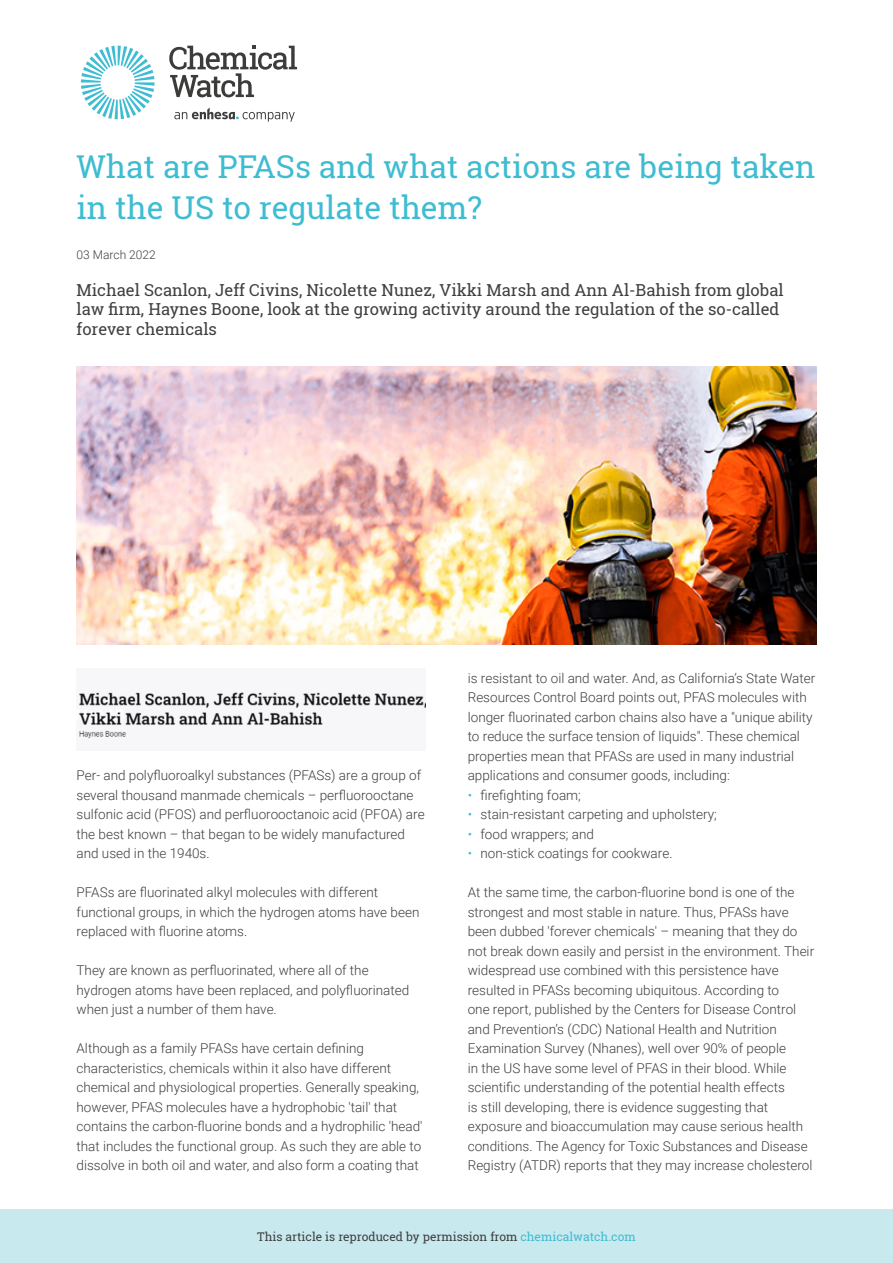
<style>
.page{position:relative;width:893px;height:1263px;background:#fff}
.page>*{position:absolute;margin:0;border:0;box-sizing:border-box;transform-origin:0 0}
.t1{font:31.5px/40.5px "Roboto Slab";color:#3ebcd2}
.Intro{font:16.5px/19.5px "Roboto Slab";color:#3e3e3f}
.t2{font:300 13.5px/19.5px "Roboto";color:#3e3e3f}
.t3{font:12px "Roboto Slab";color:#3e3e3f}
.Box{font:300 12px "Roboto";color:#3e3e3f}
.s1{color:#3ebcd2}
</style>
<div class="page">
<div style="left:0;top:1209px;width:893px;height:54px;background:#c8e9ee"></div>
<img style="left:77px;top:366px;width:739px;height:278px">
<svg style="left:81px;top:46px;width:74px;height:73px"></svg>
<svg style="left:169px;top:46px;width:128px;height:51px"></svg>
<svg style="left:174px;top:108px;width:121px;height:14px"></svg>
<img style="left:78px;top:692px;width:347px;height:47px">
<p class="t1" style="left:77px;top:146px;width:740px">What are PFASs and what actions are being taken in the US to regulate them?</p>
<p class="Box" style="left:77px;top:247px;width:81px">03 March 2022</p>
<p class="Intro" style="left:77px;top:280px;width:709px">Michael Scanlon, Jeff Civins, Nicolette Nunez, Vikki Marsh and Ann Al-Bahish from global law firm, Haynes Boone, look at the growing activity around the regulation of the so-called forever chemicals</p>
<p class="t2" style="left:77px;top:765px;width:350px">Per- and polyfluoroalkyl substances (PFASs) are a group of several thousand manmade chemicals – perfluorooctane sulfonic acid (PFOS) and perfluorooctanoic acid (PFOA) are the best known – that began to be widely manufactured and used in the 1940s.</p>
<p class="t2" style="left:77px;top:882px;width:344px">PFASs are fluorinated alkyl molecules with different functional groups, in which the hydrogen atoms have been replaced with fluorine atoms.</p>
<p class="t2" style="left:77px;top:960px;width:334px">They are known as perfluorinated, where all of the hydrogen atoms have been replaced, and polyfluorinated when just a number of them have.</p>
<p class="t2" style="left:77px;top:1038px;width:347px">Although as a family PFASs have certain defining characteristics, chemicals within it also have different chemical and physiological properties. Generally speaking, however, PFAS molecules have a hydrophobic 'tail' that contains the carbon-fluorine bonds and a hydrophilic 'head' that includes the functional group. As such they are able to dissolve in both oil and water, and also form a coating that</p>
<p class="t2" style="left:468px;top:667px;width:349px">is resistant to oil and water. And, as California’s State Water Resources Control Board points out, PFAS molecules with longer fluorinated carbon chains also have a "unique ability to reduce the surface tension of liquids". These chemical properties mean that PFASs are used in many industrial applications and consumer goods, including:</p>
<p class="t2" style="left:468px;top:784px;width:115px"><span class="s1">•</span> firefighting foam;</p>
<p class="t2" style="left:468px;top:804px;width:251px"><span class="s1">•</span> stain-resistant carpeting and upholstery;</p>
<p class="t2" style="left:468px;top:823px;width:128px"><span class="s1">•</span> food wrappers; and</p>
<p class="t2" style="left:468px;top:843px;width:206px"><span class="s1">•</span> non-stick coatings for cookware.</p>
<p class="t2" style="left:468px;top:882px;width:348px">At the same time, the carbon-fluorine bond is one of the strongest and most stable in nature. Thus, PFASs have been dubbed 'forever chemicals' – meaning that they do not break down easily and persist in the environment. Their widespread use combined with this persistence have resulted in PFASs becoming ubiquitous. According to<br>one report, published by the Centers for Disease Control and Prevention’s (CDC) National Health and Nutrition Examination Survey (Nhanes), well over 90% of people<br>in the US have some level of PFAS in their blood. While scientific understanding of the potential health effects<br>is still developing, there is evidence suggesting that exposure and bioaccumulation may cause serious health conditions. The Agency for Toxic Substances and Disease Registry (ATDR) reports that they may increase cholesterol</p>
<p class="t3" style="left:257px;top:1228px;width:380px">This article is reproduced by permission from <span class="s1">chemicalwatch.com</span></p>
</div>
